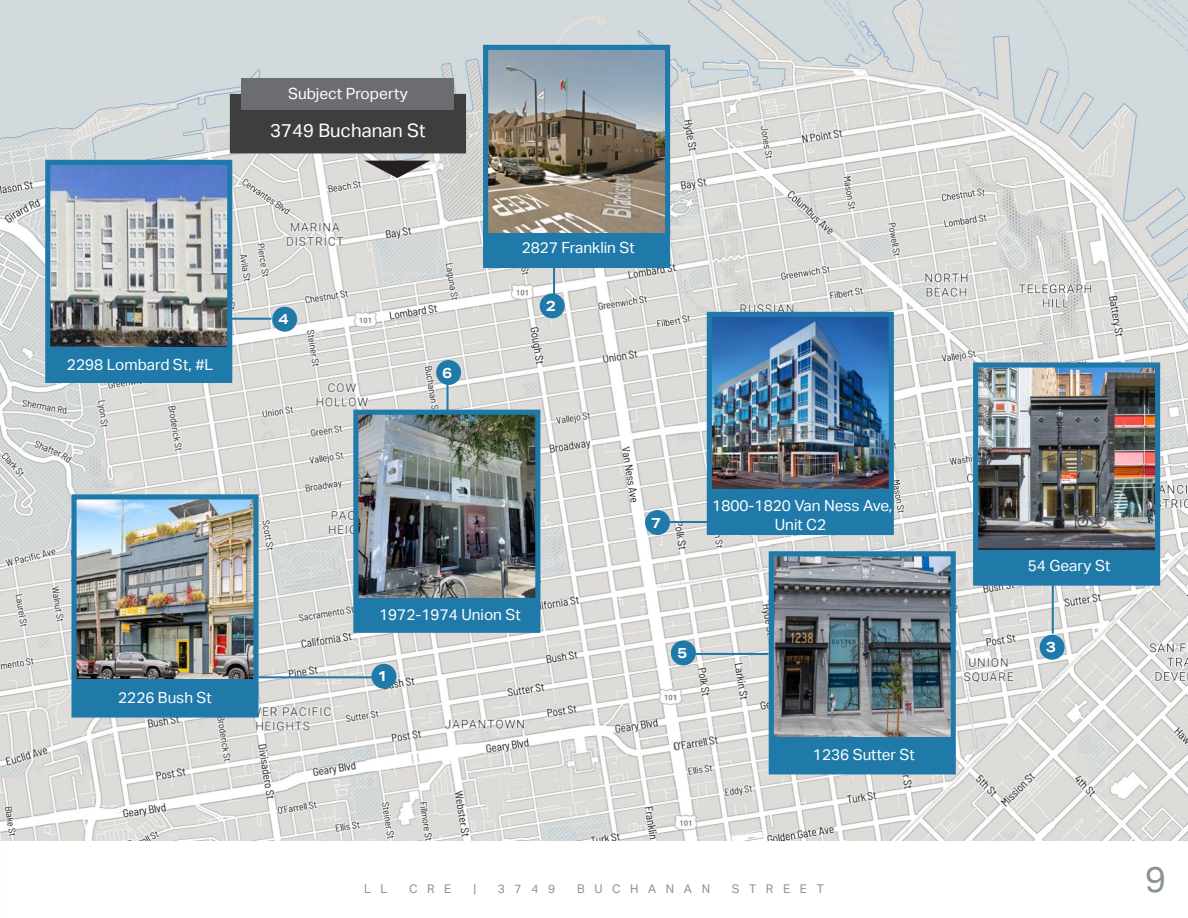
<style>
.page{position:relative;width:1188px;height:918px;background:#fff}
.page>*{position:absolute;margin:0;border:0;box-sizing:border-box;transform-origin:0 0}
.t1{font:36px "Aktiv Grotesk";color:#8a9296}
.t2{font:18.6px "Aktiv Grotesk";color:#fff}
.t3{font:15.45px "Aktiv Grotesk";color:#fff}
.t4{font:15.3px/18.5px "Aktiv Grotesk";color:#fff;text-align:center}
.t5{font:700 14.55px "Aktiv Grotesk Ex";color:#fff}
.t6{font:12px "Aktiv Grotesk";letter-spacing:.8em;color:#8a9296}
</style>
<div class="page">
<img style="left:0;top:0;width:1188px;height:841px">
<div style="left:230px;top:94px;width:236px;height:59px;background:#3e3e3f"></div>
<div style="left:242px;top:78px;width:212px;height:32px;background:#6c6d70"></div>
<hr style="left:1052px;top:585px;width:2px;height:49px;background:#207aa9">
<hr style="left:229px;top:318px;width:42px;height:2px;background:#207aa9">
<hr style="left:553px;top:266px;width:2px;height:32px;background:#207aa9">
<hr style="left:695px;top:653px;width:74px;height:2px;background:#207aa9">
<hr style="left:259px;top:676px;width:113px;height:2px;background:#207aa9">
<div style="left:486px;top:47px;width:182px;height:218px;background:#207aa9"></div>
<img style="left:489px;top:51px;width:175px;height:181px">
<div style="left:483px;top:45px;width:187px;height:223px;border:5px solid #207aa9"></div>
<div style="left:771px;top:554px;width:182px;height:218px;background:#207aa9"></div>
<img style="left:775px;top:557px;width:175px;height:179px">
<div style="left:769px;top:551px;width:187px;height:223px;border:5px solid #207aa9"></div>
<div style="left:976px;top:365px;width:182px;height:218px;background:#207aa9"></div>
<img style="left:979px;top:368px;width:175px;height:182px">
<div style="left:973px;top:362px;width:187px;height:224px;border:5px solid #207aa9"></div>
<div style="left:74px;top:497px;width:182px;height:218px;background:#207aa9"></div>
<img style="left:77px;top:500px;width:176px;height:178px">
<div style="left:71px;top:494px;width:188px;height:224px;border:5px solid #207aa9"></div>
<div style="left:48px;top:162px;width:182px;height:218px;background:#207aa9"></div>
<img style="left:51px;top:166px;width:175px;height:181px">
<div style="left:45px;top:160px;width:187px;height:223px;border:5px solid #207aa9"></div>
<div style="left:1040px;top:635px;width:25px;height:25px;background:#207aa9;border-radius:50%"></div>
<div style="left:272px;top:307px;width:25px;height:25px;background:#207aa9;border-radius:50%"></div>
<div style="left:371px;top:664px;width:25px;height:25px;background:#207aa9;border-radius:50%"></div>
<div style="left:540px;top:293px;width:25px;height:25px;background:#207aa9;border-radius:50%"></div>
<div style="left:671px;top:641px;width:25px;height:24px;background:#207aa9;border-radius:50%"></div>
<div style="left:436px;top:360px;width:25px;height:25px;background:#207aa9;border-radius:50%"></div>
<svg style="left:364px;top:161px;width:66px;height:17px"></svg>
<div style="left:645px;top:510px;width:25px;height:25px;background:#207aa9;border-radius:50%"></div>
<hr style="left:447px;top:383px;width:2px;height:30px;background:#207aa9">
<div style="left:356px;top:412px;width:182px;height:218px;background:#207aa9"></div>
<img style="left:359px;top:416px;width:175px;height:182px">
<div style="left:353px;top:410px;width:187px;height:223px;border:5px solid #207aa9"></div>
<div style="left:709px;top:314px;width:182px;height:218px;background:#207aa9"></div>
<img style="left:713px;top:318px;width:175px;height:171px">
<div style="left:707px;top:312px;width:187px;height:223px;border:5px solid #207aa9"></div>
<hr style="left:668px;top:521px;width:47px;height:2px;background:#207aa9">
<p class="t4" style="left:67px;top:355px;width:148px">2298 Lombard St, #L</p>
<p class="t4" style="left:118px;top:688px;width:95px">2226 Bush St</p>
<p class="t3" style="left:288px;top:85px;width:121px">Subject Property</p>
<p class="t2" style="left:270px;top:120px;width:157px">3749 Buchanan St</p>
<p class="t5" style="left:278px;top:310px;width:12px">4</p>
<p class="t5" style="left:442px;top:364px;width:12px">6</p>
<p class="t4" style="left:522px;top:239px;width:115px">2827 Franklin St</p>
<p class="t5" style="left:546px;top:297px;width:12px">2</p>
<p class="t4" style="left:379px;top:606px;width:143px">1972-1974 Union St</p>
<p class="t5" style="left:378px;top:667px;width:12px">1</p>
<p class="t5" style="left:651px;top:514px;width:12px">7</p>
<p class="t4" style="left:712px;top:497px;width:181px">1800-1820 Van Ness Ave,<br>Unit C2</p>
<p class="t5" style="left:677px;top:644px;width:12px">5</p>
<p class="t4" style="left:813px;top:745px;width:103px">1236 Sutter St</p>
<p class="t6" style="left:364px;top:882px;width:25px">L L</p>
<p class="t6" style="left:409px;top:882px;width:44px">CRE</p>
<p class="t6" style="left:473px;top:882px;width:4px">|</p>
<p class="t6" style="left:498px;top:882px;width:59px">3749</p>
<p class="t6" style="left:577px;top:882px;width:135px">BUCHANAN</p>
<p class="t6" style="left:732px;top:882px;width:93px">STREET</p>
<p class="t4" style="left:1028px;top:557px;width:84px">54 Geary St</p>
<p class="t5" style="left:1046px;top:638px;width:12px">3</p>
<h1 class="t1" style="left:1145px;top:859px;width:23px">9</h1>
</div>
